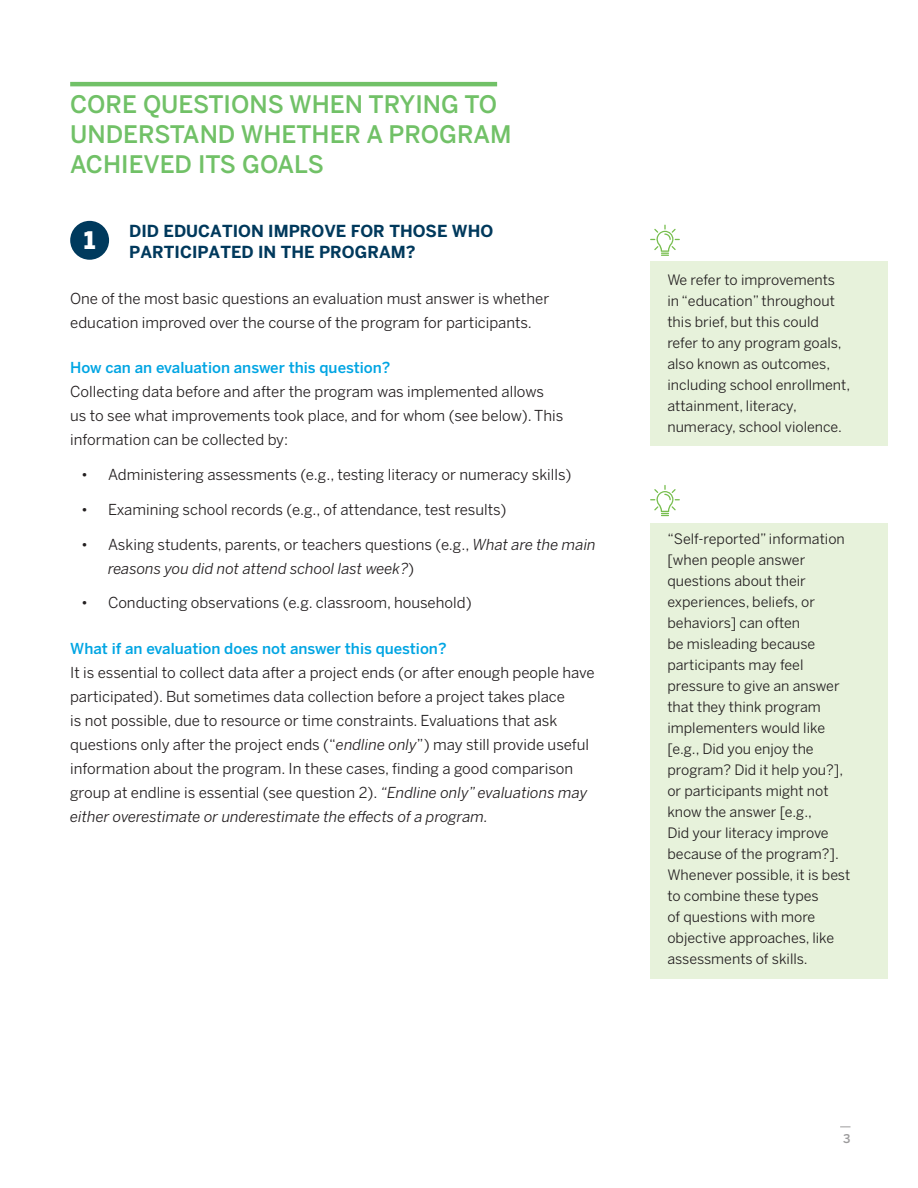
<style>
.page{position:relative;width:918px;height:1188px;background:#fff}
.page>*{position:absolute;margin:0;border:0;box-sizing:border-box;transform-origin:0 0}
.HEAD_1{font:500 24px/30px "Benton Sans";color:#71c167}
.t1{font:900 24px "Benton Sans";color:#fff}
.FIRST_PARA{font:700 16.5px/21px "Benton Sans";color:#00395c}
.Paragraph_Style_1{font:15px/24px "Benton Sans";color:#231f20}
.t2{font:italic 15px/24px "Benton Sans";color:#231f20}
.Paragraph_Style_1-2{font:14.25px/21px "Benton Sans";color:#231f20}
.t3{font:500 12px "Benton Sans";color:#9c9b9c}
.s1{font-weight:500;color:#00a5e3}
.s2{font-style:normal}
.s3{font-style:italic}
</style>
<div class="page">
<div style="left:650px;top:262px;width:238px;height:184px;background:#e7f2db"></div>
<div style="left:650px;top:523px;width:238px;height:456px;background:#e7f2db"></div>
<hr style="left:70px;top:82px;width:427px;height:4px;background:#71c167">
<div style="left:70px;top:221px;width:39px;height:39px;background:#003a5d;border-radius:50%"></div>
<svg style="left:650px;top:225px;width:30px;height:31px"></svg>
<svg style="left:650px;top:485px;width:30px;height:31px"></svg>
<p class="HEAD_1" style="left:70px;top:89px;width:443px">CORE QUESTIONS WHEN TRYING TO<br>UNDERSTAND WHETHER A PROGRAM<br>ACHIEVED ITS GOALS</p>
<p class="FIRST_PARA" style="left:129px;top:220px;width:365px">DID EDUCATION IMPROVE FOR THOSE WHO<br>PARTICIPATED IN THE PROGRAM?</p>
<p class="Paragraph_Style_1" style="left:70px;top:286px;width:481px">One of the most basic questions an evaluation must answer is whether education improved over the course of the program for participants.</p>
<p class="Paragraph_Style_1" style="left:70px;top:356px;width:495px"><span class="s1">How can an evaluation answer this question?<br></span>Collecting data before and after the program was implemented allows us to see what improvements took place, and for whom (see below). This information can be collected by:</p>
<p class="Paragraph_Style_1" style="left:81px;top:462px;width:492px">• Administering assessments (e.g., testing literacy or numeracy skills)</p>
<p class="Paragraph_Style_1" style="left:81px;top:497px;width:427px">• Examining school records (e.g., of attendance, test results)</p>
<p class="t2" style="left:108px;top:532px;width:489px;text-indent:-27px"><span class="s2">• Asking students, parents, or teachers questions (e.g.,</span> What are the main reasons you did not attend school last week?<span class="s2">)</span></p>
<p class="Paragraph_Style_1" style="left:81px;top:591px;width:392px">• Conducting observations (e.g. classroom, household)</p>
<p class="Paragraph_Style_1" style="left:70px;top:636px;width:526px"><span class="s1">What if an evaluation does not answer this question?<br></span>It is essential to collect data after a project ends (or after enough people have participated). But sometimes data collection before a project takes place<br>is not possible, due to resource or time constraints. Evaluations that ask questions only after the project ends (“<span class="s3">endline only</span>”) may still provide useful information about the program. In these cases, finding a good comparison group at endline is essential (see question 2). <span class="s3">“Endline only” evaluations may either overestimate or underestimate the effects of a program.</span></p>
<p class="t1" style="left:84px;top:226px;width:13px">1</p>
<p class="Paragraph_Style_1-2" style="left:667px;top:269px;width:184px">We refer to improvements in “education” throughout this brief, but this could refer to any program goals, also known as outcomes, including school enrollment, attainment, literacy, numeracy, school violence.</p>
<p class="Paragraph_Style_1-2" style="left:667px;top:528px;width:184px">“Self-reported” information [when people answer questions about their experiences, beliefs, or behaviors] can often<br>be misleading because participants may feel pressure to give an answer that they think program implementers would like [e.g., Did you enjoy the program? Did it help you?], or participants might not know the answer [e.g.,<br>Did your literacy improve because of the program?].<br>Whenever possible, it is best to combine these types<br>of questions with more objective approaches, like assessments of skills.</p>
<p class="t3" style="left:843px;top:1132px;width:9px">3</p>
</div>
